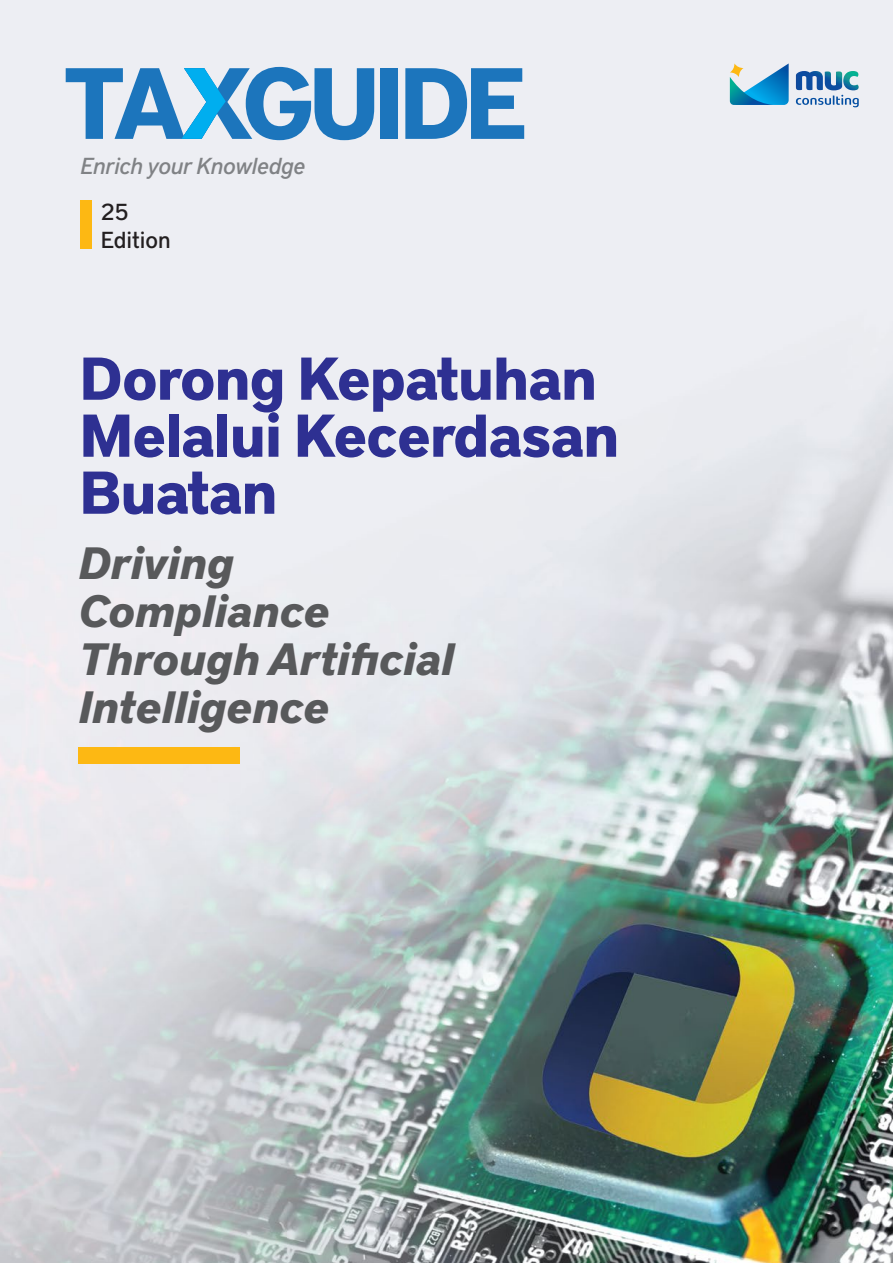
<style>
.page{position:relative;width:893px;height:1263px;background:#fff}
.page>*{position:absolute;margin:0;border:0;box-sizing:border-box;transform-origin:0 0}
.t1{font:700 60px/57px "District Pro";letter-spacing:-.025em;color:#2e3092}
.t2{font:italic 700 45px/48px "District Pro";letter-spacing:-.025em;color:#58595b}
.t3{font:italic 500 23.1px "District Pro";letter-spacing:-.025em;color:#808285}
.t4{font:500 23.1px/27.6px "District Pro";color:#231f20}
</style>
<div class="page">
<img style="left:0;top:0;width:893px;height:1263px">
<img style="left:796px;top:71px;width:63px;height:19px">
<svg style="left:796px;top:95px;width:63px;height:12px"></svg>
<svg style="left:730px;top:63px;width:59px;height:42px;background:#55a9d2"></svg>
<svg style="left:730px;top:63px;width:13px;height:14px"></svg>
<div style="left:80px;top:200px;width:11px;height:48px;background:#fdb813"></div>
<div style="left:381px;top:68px;width:17px;height:71px;background:#1c75bc"></div>
<svg style="left:405px;top:68px;width:119px;height:71px;background:#66a0cf"></svg>
<svg style="left:66px;top:67px;width:308px;height:73px;background:#79afd8"></svg>
<div style="left:78px;top:747px;width:161px;height:17px;background:#fdb813"></div>
<p class="t3" style="left:81px;top:150px;width:227px">Enrich your Knowledge</p>
<p class="t4" style="left:101px;top:197px;width:71px">25<br>Edition</p>
<h1 class="t1" style="left:79px;top:346px;width:542px">Dorong Kepatuhan<br>Melalui Kecerdasan<br>Buatan</h1>
<p class="t2" style="left:79px;top:537px;width:378px">Driving<br>Compliance<br>Through Artificial<br>Intelligence</p>
</div>
